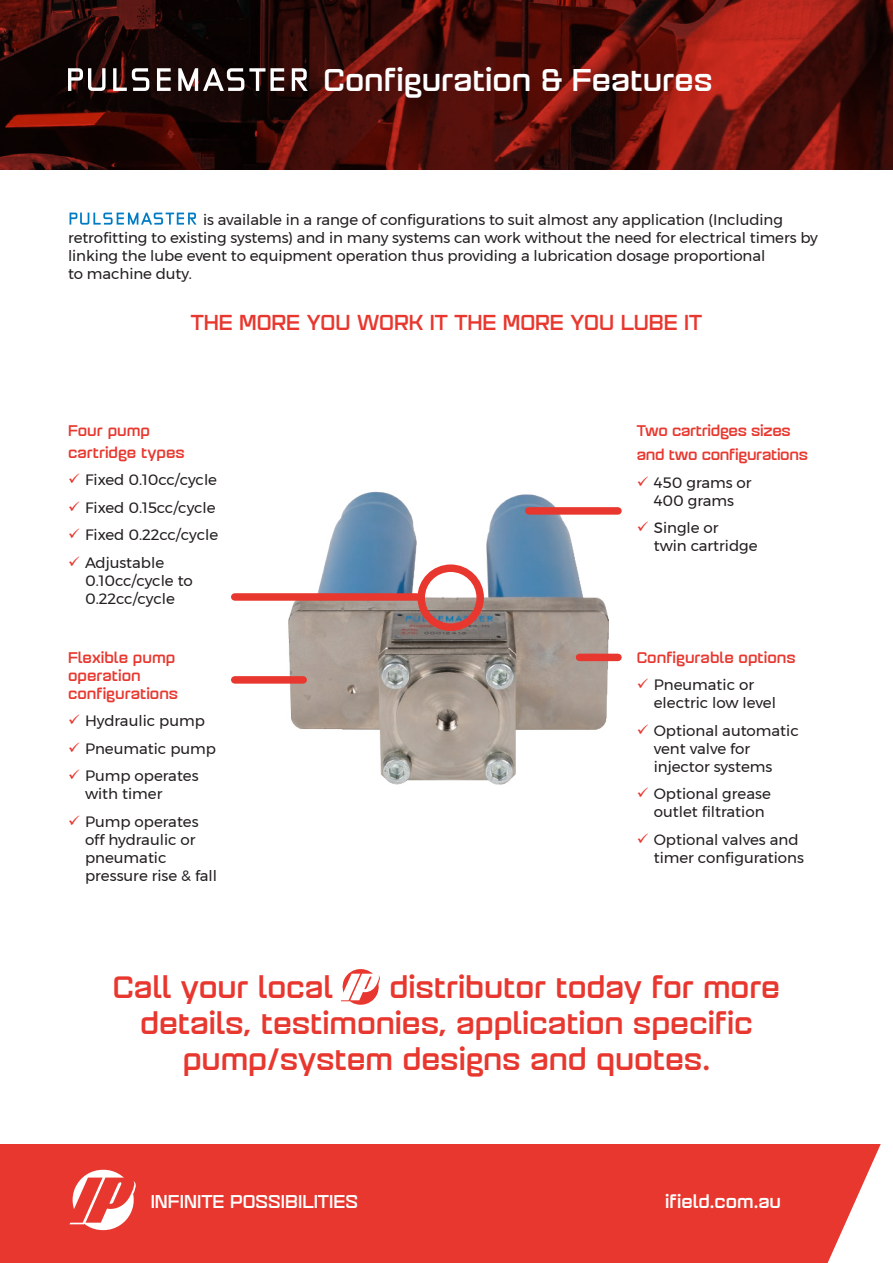
<style>
.page{position:relative;width:893px;height:1263px;background:#fff}
.page>*{position:absolute;margin:0;border:0;box-sizing:border-box;transform-origin:0 0}
.t1{font:900 30.45px "Aguda";color:#fff}
.t2{font:900 30px "Aguda";letter-spacing:-.005em;color:#e8372e}
.t3{font:900 21px "Aguda";letter-spacing:-.005em;color:#e8372e}
.t4{font:900 18px "Aguda";color:#fff}
.t5{font:15px/18px "Montserrat";letter-spacing:-.005em;color:#231f20}
.t6{font:900 15px/18px "Aguda";color:#e8372e}
.t7{font:900 15px/24.2px "Aguda";letter-spacing:-.02em;color:#e8372e}
.s1{color:#e8372e}
</style>
<div class="page">
<div style="left:0;top:1144px;width:893px;height:119px;background:#e8372e"></div>
<svg style="left:0;top:0;width:893px;height:170px;background:#470e0a"></svg>
<img style="left:231px;top:491px;width:391px;height:294px">
<svg style="left:69px;top:1170px;width:67px;height:60px"></svg>
<div style="left:529px;top:507px;width:89px;height:8px;background:#e8372e"></div>
<div style="left:235px;top:676px;width:68px;height:8px;background:#e8372e"></div>
<div style="left:579px;top:654px;width:39px;height:7px;background:#e8372e"></div>
<div style="left:235px;top:593px;width:182px;height:8px;background:#e8372e"></div>
<svg style="left:340px;top:969px;width:40px;height:36px"></svg>
<svg style="left:828px;top:1144px;width:65px;height:119px"></svg>
<svg style="left:68px;top:68px;width:38px;height:23px"></svg>
<svg style="left:113px;top:68px;width:36px;height:23px"></svg>
<svg style="left:157px;top:68px;width:14px;height:23px"></svg>
<svg style="left:178px;top:68px;width:106px;height:23px"></svg>
<svg style="left:292px;top:68px;width:16px;height:23px"></svg>
<svg style="left:70px;top:213px;width:127px;height:12px"></svg>
<div style="left:417px;top:564px;width:67px;height:67px;border:8px solid #e8372e;border-radius:50%"></div>
<h1 class="t1" style="left:323px;top:60px;width:391px">Configuration &amp; Features</h1>
<p class="t5" style="left:68px;top:210px;width:751px;text-indent:135px">is available in a range of configurations to suit almost any application (Including retrofitting to existing systems) and in many systems can work without the need for electrical timers by linking the lube event to equipment operation thus providing a lubrication dosage proportional<br>to machine duty.</p>
<h3 class="t3" style="left:191px;top:309px;width:513px">THE MORE YOU WORK IT THE MORE YOU LUBE IT</h3>
<p class="t6" style="left:68px;top:420px;width:118px;line-height:21.6px">Four pump cartridge types</p>
<p class="t5" style="left:68px;top:471px;width:151px"><span class="s1">✓</span> Fixed 0.10cc/cycle</p>
<p class="t5" style="left:68px;top:498px;width:149px"><span class="s1">✓</span> Fixed 0.15cc/cycle</p>
<p class="t5" style="left:68px;top:526px;width:152px"><span class="s1">✓</span> Fixed 0.22cc/cycle</p>
<p class="t5" style="left:85px;top:553px;width:109px;text-indent:-17px"><span class="s1">✓</span> Adjustable<br>0.10cc/cycle to<br>0.22cc/cycle</p>
<p class="t6" style="left:68px;top:648px;width:112px">Flexible pump operation configurations</p>
<p class="t5" style="left:68px;top:712px;width:138px"><span class="s1">✓</span> Hydraulic pump</p>
<p class="t5" style="left:68px;top:739px;width:150px"><span class="s1">✓</span> Pneumatic pump</p>
<p class="t5" style="left:85px;top:767px;width:115px;text-indent:-17px"><span class="s1">✓</span> Pump operates with timer</p>
<p class="t5" style="left:85px;top:812px;width:133px;text-indent:-17px"><span class="s1">✓</span> Pump operates off hydraulic or pneumatic pressure rise &amp; fall</p>
<p class="t7" style="left:637px;top:419px;width:173px">Two cartridges sizes and two configurations</p>
<p class="t5" style="left:637px;top:473px;width:116px;text-align:center"><span class="s1">✓</span> 450 grams or<br>400 grams</p>
<p class="t5" style="left:654px;top:519px;width:105px;text-indent:-17px"><span class="s1">✓</span> Single or<br>twin cartridge</p>
<p class="t6" style="left:637px;top:648px;width:161px">Configurable options</p>
<p class="t5" style="left:654px;top:676px;width:124px;text-indent:-17px"><span class="s1">✓</span> Pneumatic or electric low level</p>
<p class="t5" style="left:654px;top:721px;width:147px;text-indent:-17px"><span class="s1">✓</span> Optional automatic vent valve for injector systems</p>
<p class="t5" style="left:654px;top:785px;width:119px;text-indent:-17px"><span class="s1">✓</span> Optional grease outlet filtration</p>
<p class="t5" style="left:654px;top:830px;width:152px;text-indent:-17px"><span class="s1">✓</span> Optional valves and timer configurations</p>
<h2 class="t2" style="left:113px;top:967px;width:222px">Call your local</h2>
<h2 class="t2" style="left:389px;top:967px;width:392px">distributor today for more</h2>
<h2 class="t2" style="left:140px;top:1003px;width:614px">details, testimonies, application specific</h2>
<h2 class="t2" style="left:183px;top:1039px;width:529px">pump/system designs and quotes.</h2>
<p class="t4" style="left:151px;top:1190px;width:209px">INFINITE POSSIBILITIES</p>
<p class="t4" style="left:665px;top:1190px;width:117px">ifield.com.au</p>
</div>
